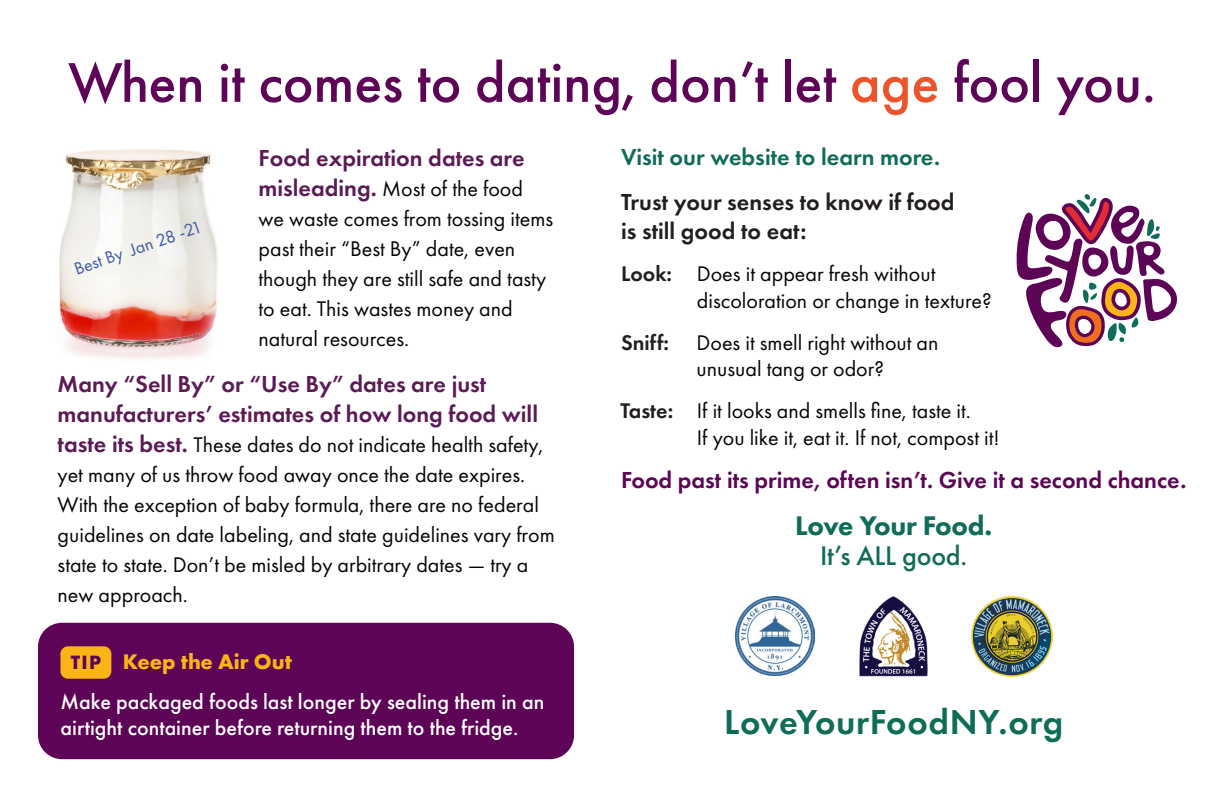
<style>
.page{position:relative;width:1224px;height:792px;background:#fff}
.page>*{position:absolute;margin:0;border:0;box-sizing:border-box;transform-origin:0 0}
.t1{font:500 58px "Futura PT";color:#5e0457}
.t2{font:600 36px "Futura PT";letter-spacing:.02em;color:#0e6c58}
.t3{font:800 28px "Futura PT";letter-spacing:-.01em;color:#0e6c58}
.t4{font:500 28px "Futura PT";letter-spacing:-.01em;color:#0e6c58}
.t5{font:600 24px/30px "Futura PT";color:#5c1b56}
.t6{font:600 24px "Futura PT";color:#5e0457}
.t7{font:600 24px/28.8px "Futura PT";color:#231f20}
.t8{font:600 24px "Futura PT";color:#0e6c58}
.t9{font:22px/30px "Futura PT";color:#040503}
.t10{font:500 22px/26.4px "Futura PT";color:#fff}
.t11{font:600 22px "Futura PT";color:#231f20}
.t12{font:700 22px "Futura PT";color:#fbb416}
.t13{font:700 20px "Futura PT";color:#5e0457}
.t14{font:18px "Futura PT";color:#3e5aa8}
.s1{color:#ed542c}
.s2{font-weight:600;font-size:24px;color:#5c1b56}
</style>
<div class="page">
<svg style="left:1016px;top:194px;width:161px;height:154px"></svg>
<div style="left:38px;top:623px;width:536px;height:136px;background:#5e0457;border-radius:24px"></div>
<div style="left:60px;top:646px;width:51px;height:33px;background:#fbb416;border-radius:8px"></div>
<img style="left:859px;top:596px;width:69px;height:81px">
<img style="left:972px;top:596px;width:80px;height:80px">
<img style="left:735px;top:597px;width:80px;height:79px">
<img style="left:59px;top:149px;width:159px;height:210px">
<p class="t1" style="left:68px;top:48px;width:1089px">When it comes to dating, don’t let <span class="s1">age</span> fool you.</p>
<p class="t14" style="left:71px;top:259px;width:135px;rotate:-19deg">Best By Jan 28 -21</p>
<p class="t5" style="left:259px;top:142px;width:268px">Food expiration dates are</p>
<p class="t9" style="left:259px;top:173px;width:296px"><span class="s2">misleading.</span> Most of the food we waste comes from tossing items past their “Best By” date, even though they are still safe and tasty to eat. This wastes money and natural resources.</p>
<p class="t5" style="left:58px;top:369px;width:482px">Many “Sell By” or “Use By” dates are just manufacturers’ estimates of how long food will</p>
<p class="t9" style="left:58px;top:430px;width:499px"><span class="s2">taste its best.</span> These dates do not indicate health safety, yet many of us throw food away once the date expires.<br>With the exception of baby formula, there are no federal guidelines on date labeling, and state guidelines vary from state to state. Don’t be misled by arbitrary dates — try a new approach.</p>
<p class="t13" style="left:71px;top:650px;width:32px">TIP</p>
<p class="t12" style="left:123px;top:648px;width:171px">Keep the Air Out</p>
<p class="t10" style="left:60px;top:688px;width:485px">Make packaged foods last longer by sealing them in an airtight container before returning them to the fridge.</p>
<p class="t8" style="left:621px;top:142px;width:321px">Visit our website to learn more.</p>
<p class="t7" style="left:621px;top:188px;width:335px">Trust your senses to know if food is still good to eat:</p>
<p class="t9" style="left:697px;top:261px;width:296px;line-height:26.4px">Does it appear fresh without discoloration or change in texture?</p>
<p class="t11" style="left:621px;top:260px;width:53px">Look:</p>
<p class="t11" style="left:621px;top:329px;width:50px">Sniff:</p>
<p class="t9" style="left:697px;top:329px;width:243px;line-height:26.4px">Does it smell right without an unusual tang or odor?</p>
<p class="t11" style="left:620px;top:397px;width:54px">Taste:</p>
<p class="t9" style="left:697px;top:396px;width:275px">If it looks and smells fine, taste it.</p>
<p class="t9" style="left:697px;top:422px;width:304px">If you like it, eat it. If not, compost it!</p>
<p class="t6" style="left:621px;top:465px;width:567px">Food past its prime, often isn’t. Give it a second chance.</p>
<p class="t3" style="left:795px;top:508px;width:198px">Love Your Food.</p>
<p class="t4" style="left:820px;top:538px;width:149px">It’s ALL good.</p>
<p class="t2" style="left:724px;top:700px;width:341px">LoveYourFoodNY.org</p>
</div>
